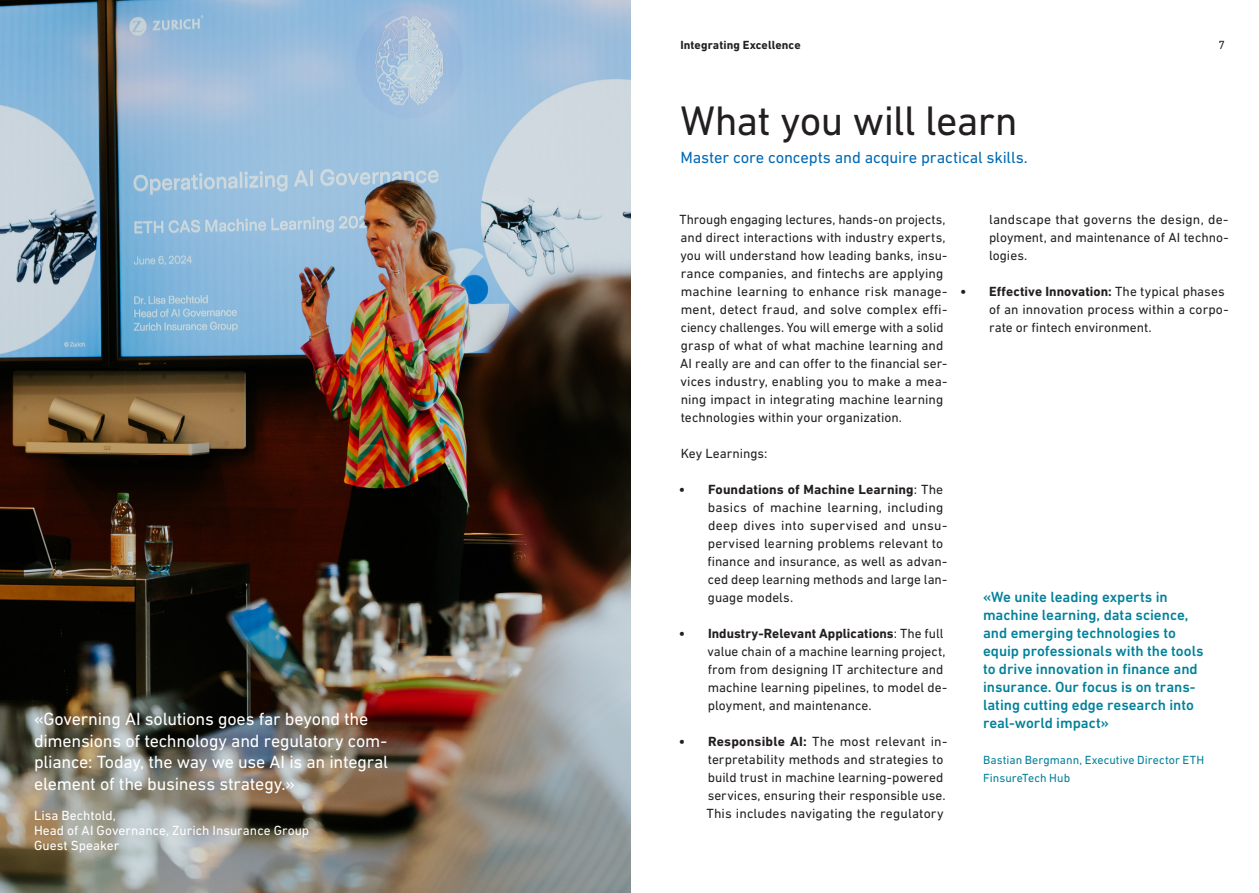
<style>
.page{position:relative;width:1259px;height:893px;background:#fff}
.page>*{position:absolute;margin:0;border:0;box-sizing:border-box;transform-origin:0 0}
.Headline_A5-XL__28_33_6pt__120___H1{font:42px "DIN Next W1 G";letter-spacing:-.02em;color:#231f20}
.t1{font:18px/21.6px "DIN Next W1 G";letter-spacing:-.015em;color:#fff}
.Intro_A5-M__11_14pt_P{font:16.5px "DIN Next W1 G";letter-spacing:-.01em;color:#016ab6}
.t2{font:500 15px/18px "DIN Next W1 G";letter-spacing:-.005em;color:#00819a}
.t3{font:13.5px/18px "DIN Next W1 G";color:#231f20}
.t4{font:13.5px/15px "DIN Next W1 G";color:#fff}
.t5{font:12px/18px "DIN Next W1 G";letter-spacing:.005em;color:#00819a}
.t6{font:700 12px "DIN Next W1 G";letter-spacing:.005em;color:#231f20}
.t7{font:12px "DIN Next W1 G";color:#231f20}
.s1{font-weight:700}
</style>
<div class="page">
<img style="left:0;top:0;width:630px;height:893px">
<h2 class="t1" style="left:34px;top:708px;width:356px">«Governing AI solutions goes far beyond the dimensions of technology and regulatory com&shy;pliance: Today, the way we use AI is an integral element of the business strategy.»</h2>
<p class="t4" style="left:34px;top:808px;width:277px">Lisa Bechtold,<br>Head of AI Governance, Zurich Insurance Group<br>Guest Speaker</p>
<p class="t6" style="left:680px;top:37px;width:122px">Integrating Excellence</p>
<p class="t7" style="left:1218px;top:38px;width:8px">7</p>
<h1 class="Headline_A5-XL__28_33_6pt__120___H1" style="left:680px;top:96px;width:338px">What you will learn</h1>
<p class="Intro_A5-M__11_14pt_P" style="left:680px;top:148px;width:349px">Master core concepts and acquire practical skills.</p>
<p class="t3" style="left:679px;top:210px;width:269px">Through engaging lectures, hands-on projects, and direct interactions with industry experts, you will understand how leading banks, insu&shy;rance companies, and fintechs are applying machine learning to enhance risk manage&shy;ment, detect fraud, and solve complex effi&shy;ciency challenges. You will emerge with a solid grasp of what of what machine learning and AI really are and can offer to the financial ser&shy;vices industry, enabling you to make a mea&shy;ning impact in integrating machine learning technologies within your organization.</p>
<p class="t3" style="left:681px;top:444px;width:88px">Key Learnings:</p>
<p class="t3" style="left:707px;top:480px;width:241px;text-indent:-28px"><span class="s1">• Foundations of Machine Learning</span>: The basics of machine learning, including deep dives into supervised and unsu&shy;pervised learning problems relevant to finance and insurance, as well as advan&shy;ced deep learning methods and large lan&shy;guage models.</p>
<p class="t3" style="left:707px;top:624px;width:241px;text-indent:-29px"><span class="s1">• Industry-Relevant Applications</span>: The full value chain of a machine learning project, from from designing IT architecture and machine learning pipelines, to model de&shy;ployment, and maintenance.</p>
<p class="t3" style="left:706px;top:732px;width:242px;text-indent:-28px"><span class="s1">• Responsible AI:</span> The most relevant in&shy;terpretability methods and strategies to build trust in machine learning-powered services, ensuring their responsible use.<br>This includes navigating the regulatory</p>
<p class="t3" style="left:989px;top:210px;width:241px;text-align:justify">landscape that governs the design, de&shy;ployment, and maintenance of AI techno&shy;logies.</p>
<p class="t3" style="left:989px;top:282px;width:241px;text-indent:-29px"><span class="s1">• Effective Innovation:</span> The typical phases of an innovation process within a corpo&shy;rate or fintech environment.</p>
<p class="t2" style="left:983px;top:587px;width:222px">«We unite leading experts in machine learning, data science, and emerging technologies to equip professionals with the tools to drive innovation in finance and insurance. Our focus is on trans&shy;lating cutting edge research into real-world impact»</p>
<p class="t5" style="left:983px;top:750px;width:223px">Bastian Bergmann, Executive Director ETH<br>FinsureTech Hub</p>
</div>
